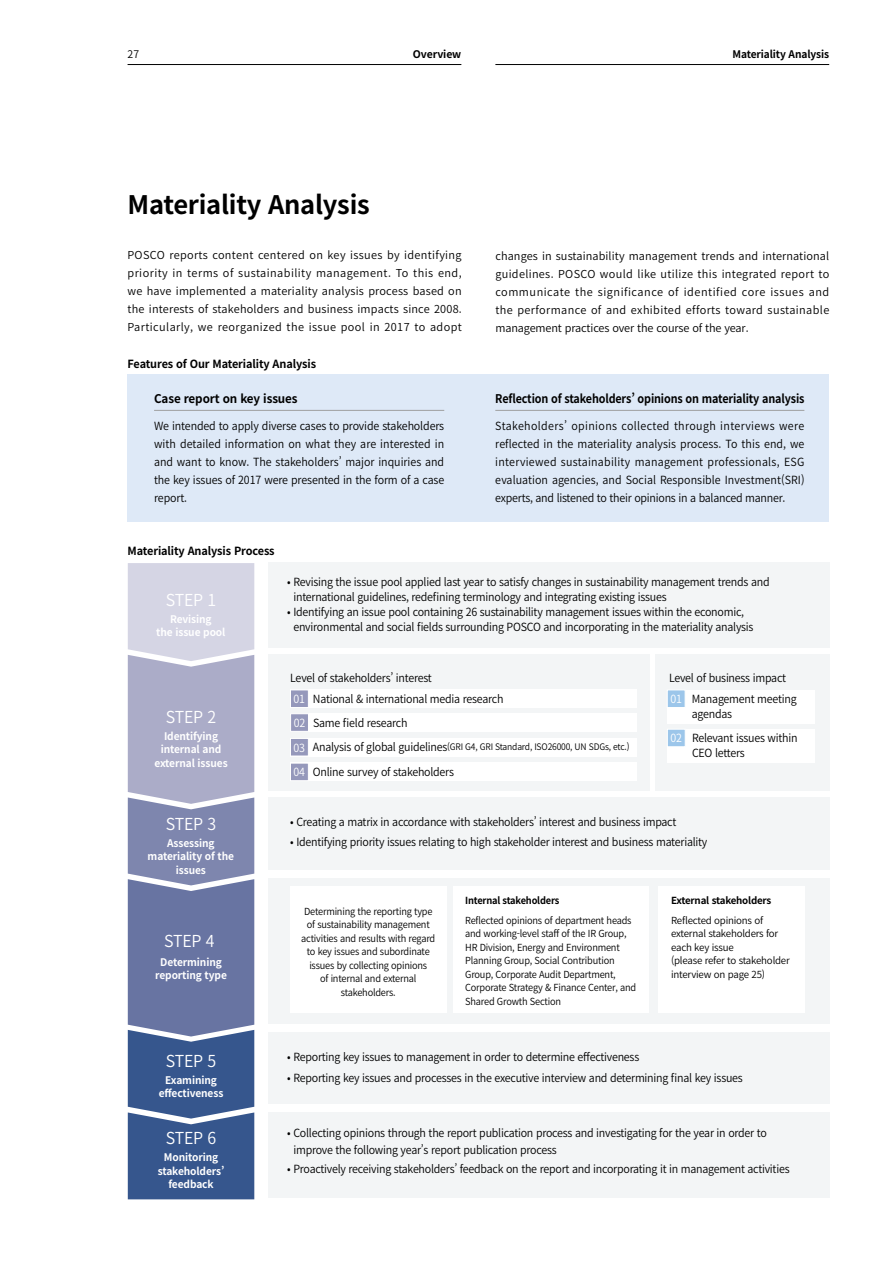
<style>
.page{position:relative;width:893px;height:1263px;background:#fff}
.page>*{position:absolute;margin:0;border:0;box-sizing:border-box;transform-origin:0 0}
.t1{font:700 25.5px "Noto Sans CJ Kkr";letter-spacing:-.01em;color:#000}
.t2{font:600 16.5px "Noto Sans CJ Kkr";letter-spacing:-.01em;color:#fff}
.t3{font:700 12px "Noto Sans CJ Kkr";letter-spacing:-.015em;color:#000;scale:.9 1}
.t4{font:700 12px "Noto Sans CJ Kkr";letter-spacing:-.015em;color:#000}
.t5{font:600 11.25px/18px "Noto Sans CJ Kkr";letter-spacing:-.02em;color:#000;scale:.95 1}
.t6{font:700 11.25px "Noto Sans CJ Kkr";letter-spacing:-.01em;color:#000}
.t7{font:600 11.25px/24.8px "Noto Sans CJ Kkr";letter-spacing:-.02em;color:#fff;scale:.95 1}
.t8{font:600 10.95px/18px "Noto Sans CJ Kkr";letter-spacing:.025em;color:#000;text-align:justify}
.t9{font:700 10.5px/13.5px "Noto Sans CJ Kkr";letter-spacing:-.01em;color:#fff;text-align:center}
.t10{font:700 10.5px "Noto Sans CJ Kkr";letter-spacing:-.01em;color:#000}
.t11{font:600 10.5px "Noto Sans CJ Kkr";color:#000}
.t12{font:600 9.75px/13.5px "Noto Sans CJ Kkr";letter-spacing:-.02em;color:#000;scale:.95 1}
.t13{font:600 9.75px/13.5px "Noto Sans CJ Kkr";letter-spacing:-.02em;color:#000}
.t14{font:700 9.75px "Noto Sans CJ Kkr";letter-spacing:-.02em;color:#000;scale:.95 1}
.t15{font:700 9.75px "Noto Sans CJ Kkr";letter-spacing:-.02em;color:#000}
.t16{font:600 9px "Noto Sans CJ Kkr";letter-spacing:-.02em;color:#000;scale:.95 1}
.s1{font-size:11.25px}
</style>
<div class="page">
<hr style="left:128px;top:64px;width:333px;height:1px;background:#000">
<hr style="left:495px;top:64px;width:334px;height:1px;background:#000">
<div style="left:128px;top:375px;width:701px;height:147px;background:#dee9f7"></div>
<hr style="left:154px;top:410px;width:290px;height:1px;background:#9fa0a0">
<hr style="left:495px;top:410px;width:309px;height:1px;background:#9fa0a0">
<svg style="left:128px;top:563px;width:126px;height:636px;background:#838fb4"></svg>
<div style="left:268px;top:563px;width:561px;height:85px;background:#f3f5f6"></div>
<div style="left:268px;top:798px;width:561px;height:72px;background:#f3f5f6"></div>
<div style="left:268px;top:1032px;width:561px;height:71px;background:#f3f5f6"></div>
<div style="left:268px;top:1112px;width:561px;height:86px;background:#f3f5f6"></div>
<div style="left:268px;top:878px;width:561px;height:146px;background:#f3f5f6"></div>
<div style="left:268px;top:654px;width:381px;height:136px;background:#f3f5f6"></div>
<div style="left:655px;top:654px;width:174px;height:136px;background:#f3f5f6"></div>
<div style="left:290px;top:689px;width:346px;height:19px;background:#fff"></div>
<div style="left:667px;top:689px;width:148px;height:34px;background:#fff"></div>
<div style="left:290px;top:713px;width:346px;height:18px;background:#fff"></div>
<div style="left:667px;top:729px;width:148px;height:34px;background:#fff"></div>
<div style="left:290px;top:738px;width:346px;height:18px;background:#fff"></div>
<div style="left:290px;top:763px;width:346px;height:18px;background:#fff"></div>
<div style="left:290px;top:689px;width:19px;height:19px;background:#9598bb;border:1px solid #fff"></div>
<div style="left:667px;top:689px;width:18px;height:19px;background:#9cc6ea;border:1px solid #fff"></div>
<div style="left:290px;top:713px;width:19px;height:19px;background:#9598bb;border:1px solid #fff"></div>
<div style="left:667px;top:729px;width:19px;height:18px;background:#9cc6ea;border:1px solid #fff"></div>
<div style="left:290px;top:738px;width:19px;height:18px;background:#9598bb;border:1px solid #fff"></div>
<div style="left:290px;top:763px;width:19px;height:18px;background:#9598bb;border:1px solid #fff"></div>
<div style="left:454px;top:886px;width:195px;height:126px;background:#fff"></div>
<div style="left:290px;top:886px;width:156px;height:126px;background:#fff"></div>
<div style="left:658px;top:886px;width:146px;height:126px;background:#fff"></div>
<p class="t11" style="left:128px;top:49px;width:13px">27</p>
<p class="t10" style="left:413px;top:49px;width:50px">Overview</p>
<p class="t10" style="left:732px;top:49px;width:98px">Materiality Analysis</p>
<h1 class="t1" style="left:128px;top:190px;width:244px">Materiality Analysis</h1>
<p class="t8" style="left:128px;top:247px;width:336px">POSCO reports content centered on key issues by identifying priority in terms of sustainability management. To this end, we have implemented a materiality analysis process based on the interests of stakeholders and business impacts since 2008.<br>Particularly, we reorganized the issue pool in 2017 to adopt</p>
<p class="t6" style="left:128px;top:357px;width:190px">Features of Our Materiality Analysis</p>
<p class="t4" style="left:154px;top:392px;width:145px">Case report on key issues</p>
<p class="t5" style="left:154px;top:417px;width:307px;text-align:justify">We intended to apply diverse cases to provide stakeholders with detailed information on what they are interested in and want to know. The stakeholders’ major inquiries and the key issues of 2017 were presented in the form of a case report.</p>
<p class="t6" style="left:128px;top:545px;width:149px">Materiality Analysis Process</p>
<p class="t8" style="left:495px;top:247px;width:335px">changes in sustainability management trends and international guidelines. POSCO would like utilize this integrated report to communicate the significance of identified core issues and the performance of and exhibited efforts toward sustainable management practices over the course of the year.</p>
<p class="t3" style="left:495px;top:392px;width:345px">Reflection of stakeholders’ opinions on materiality analysis</p>
<p class="t5" style="left:495px;top:417px;width:327px;text-align:justify">Stakeholders’ opinions collected through interviews were reflected in the materiality analysis process. To this end, we interviewed sustainability management professionals, ESG evaluation agencies, and Social Responsible Investment(SRI) experts, and listened to their opinions in a balanced manner.</p>
<h2 class="t2" style="left:166px;top:590px;width:52px">STEP 1</h2>
<p class="t9" style="left:156px;top:612px;width:71px">Revising<br>the issue pool</p>
<h2 class="t2" style="left:166px;top:707px;width:52px">STEP 2</h2>
<p class="t9" style="left:154px;top:729px;width:75px">Identifying internal and external issues</p>
<h2 class="t2" style="left:166px;top:815px;width:52px">STEP 3</h2>
<p class="t9" style="left:148px;top:837px;width:88px">Assessing materiality of the issues</p>
<h2 class="t2" style="left:164px;top:931px;width:52px">STEP 4</h2>
<p class="t9" style="left:155px;top:955px;width:73px">Determining reporting type</p>
<h2 class="t2" style="left:166px;top:1051px;width:52px">STEP 5</h2>
<p class="t9" style="left:159px;top:1073px;width:66px">Examining effectiveness</p>
<h2 class="t2" style="left:166px;top:1128px;width:52px">STEP 6</h2>
<p class="t9" style="left:158px;top:1151px;width:68px">Monitoring stakeholders’ feedback</p>
<p class="t5" style="left:293px;top:574px;width:503px;line-height:15px;text-indent:-6px">• Revising the issue pool applied last year to satisfy changes in sustainability management trends and international guidelines, redefining terminology and integrating existing issues</p>
<p class="t5" style="left:293px;top:604px;width:486px;line-height:15px;text-indent:-6px">• Identifying an issue pool containing 26 sustainability management issues within the economic, environmental and social fields surrounding POSCO and incorporating in the materiality analysis</p>
<p class="t5" style="left:290px;top:669px;width:151px">Level of stakeholders’ interest</p>
<p class="t5" style="left:669px;top:669px;width:125px">Level of business impact</p>
<p class="t5" style="left:313px;top:690px;width:202px">National &amp; international media research</p>
<p class="t5" style="left:692px;top:692px;width:112px;line-height:15px">Management meeting agendas</p>
<p class="t5" style="left:313px;top:714px;width:101px">Same field research</p>
<p class="t5" style="left:692px;top:731px;width:113px;line-height:15px">Relevant issues within<br>CEO letters</p>
<p class="t7" style="left:294px;top:687px;width:14px">01</p>
<p class="t7" style="left:670px;top:687px;width:14px">01</p>
<p class="t7" style="left:294px;top:710px;width:14px">02</p>
<p class="t7" style="left:670px;top:726px;width:14px">02</p>
<p class="t7" style="left:294px;top:735px;width:14px">03<br>04</p>
<p class="t16" style="left:313px;top:741px;width:335px"><span class="s1">Analysis of global guidelines</span>(GRI G4, GRI Standard, ISO26000, UN SDGs, etc.)</p>
<p class="t5" style="left:313px;top:763px;width:150px">Online survey of stakeholders</p>
<p class="t5" style="left:290px;top:813px;width:408px">• Creating a matrix in accordance with stakeholders’ interest and business impact</p>
<p class="t5" style="left:290px;top:833px;width:441px">• Identifying priority issues relating to high stakeholder interest and business materiality</p>
<p class="t12" style="left:301px;top:905px;width:143px;text-align:center">Determining the reporting type of sustainability management activities and results with regard to key issues and subordinate issues by collecting opinions<br>of internal and external stakeholders.</p>
<p class="t14" style="left:465px;top:895px;width:101px">Internal stakeholders</p>
<p class="t12" style="left:465px;top:914px;width:182px">Reflected opinions of department heads and working-level staff of the IR Group, HR Division, Energy and Environment Planning Group, Social Contribution Group, Corporate Audit Department, Corporate Strategy &amp; Finance Center, and Shared Growth Section</p>
<p class="t15" style="left:671px;top:895px;width:102px">External stakeholders</p>
<p class="t13" style="left:671px;top:914px;width:120px">Reflected opinions of external stakeholders for each key issue<br>(please refer to stakeholder interview on page 25)</p>
<p class="t5" style="left:287px;top:1048px;width:372px">• Reporting key issues to management in order to determine effectiveness</p>
<p class="t5" style="left:287px;top:1069px;width:481px">• Reporting key issues and processes in the executive interview and determining final key issues</p>
<p class="t5" style="left:293px;top:1125px;width:500px;line-height:16.5px;text-indent:-6px">• Collecting opinions through the report publication process and investigating for the year in order to improve the following year’s report publication process</p>
<p class="t5" style="left:287px;top:1160px;width:530px">• Proactively receiving stakeholders’ feedback on the report and incorporating it in management activities</p>
</div>
